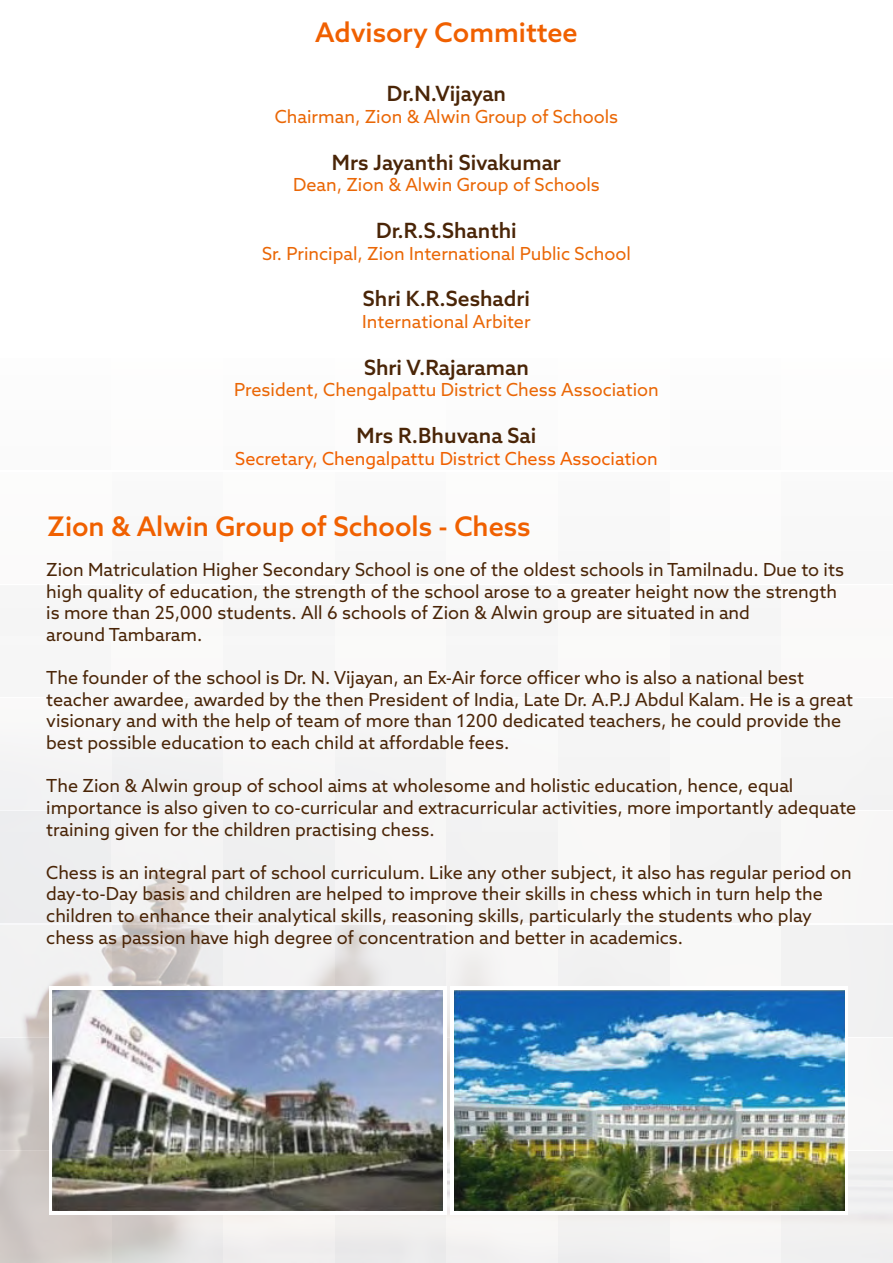
<style>
.page{position:relative;width:893px;height:1263px;background:#fff}
.page>*{position:absolute;margin:0;border:0;box-sizing:border-box;transform-origin:0 0}
.t1{font:500 27px "Azo Sans";color:#f06000}
.t2{font:500 21px "Azo Sans";color:#4a2507}
.t3{font:18px/21.6px "Azo Sans";color:#4a2507}
.t4{font:18px "Azo Sans";color:#ea6706}
.t5{font:18px "Azo Sans";color:#f06000}
</style>
<div class="page">
<div style="left:0;top:289px;width:893px;height:601px;background:#fafafa"></div>
<img style="left:0;top:757px;width:893px;height:506px">
<div style="left:451px;top:987px;width:397px;height:228px;background:linear-gradient(to right,#fff,#fff)"></div>
<div style="left:49px;top:987px;width:397px;height:228px;background:linear-gradient(to right,#fff,#fff)"></div>
<img style="left:53px;top:991px;width:389px;height:219px">
<img style="left:455px;top:991px;width:389px;height:219px">
<h1 class="t1" style="left:315px;top:15px;width:264px">Advisory Committee</h1>
<p class="t2" style="left:387px;top:80px;width:121px">Dr.N.Vijayan</p>
<p class="t4" style="left:275px;top:105px;width:345px">Chairman, Zion &amp; Alwin Group of Schools</p>
<p class="t2" style="left:332px;top:149px;width:231px">Mrs Jayanthi Sivakumar</p>
<p class="t4" style="left:293px;top:173px;width:308px">Dean, Zion &amp; Alwin Group of Schools</p>
<p class="t2" style="left:376px;top:217px;width:142px">Dr.R.S.Shanthi</p>
<p class="t4" style="left:262px;top:242px;width:370px">Sr. Principal, Zion International Public School</p>
<p class="t2" style="left:363px;top:285px;width:169px">Shri K.R.Seshadri</p>
<p class="t4" style="left:362px;top:310px;width:170px">International Arbiter</p>
<p class="t2" style="left:364px;top:354px;width:166px">Shri V.Rajaraman</p>
<p class="t4" style="left:234px;top:378px;width:426px">President, Chengalpattu District Chess Association</p>
<p class="t2" style="left:357px;top:422px;width:181px">Mrs R.Bhuvana Sai</p>
<p class="t5" style="left:235px;top:447px;width:424px">Secretary, Chengalpattu District Chess Association</p>
<h1 class="t1" style="left:48px;top:508px;width:485px">Zion &amp; Alwin Group of Schools - Chess</h1>
<p class="t3" style="left:46px;top:559px;width:799px">Zion Matriculation Higher Secondary School is one of the oldest schools in Tamilnadu. Due to its high quality of education, the strength of the school arose to a greater height now the strength is more than 25,000 students. All 6 schools of Zion &amp; Alwin group are situated in and<br>around Tambaram.</p>
<p class="t3" style="left:46px;top:667px;width:808px">The founder of the school is Dr. N. Vijayan, an Ex-Air force officer who is also a national best teacher awardee, awarded by the then President of India, Late Dr. A.P.J Abdul Kalam. He is a great visionary and with the help of team of more than 1200 dedicated teachers, he could provide the best possible education to each child at affordable fees.</p>
<p class="t3" style="left:46px;top:775px;width:811px">The Zion &amp; Alwin group of school aims at wholesome and holistic education, hence, equal importance is also given to co-curricular and extracurricular activities, more importantly adequate training given for the children practising chess.</p>
<p class="t3" style="left:46px;top:861px;width:807px">Chess is an integral part of school curriculum. Like any other subject, it also has regular period on day-to-Day basis and children are helped to improve their skills in chess which in turn help the children to enhance their analytical skills, reasoning skills, particularly the students who play chess as passion have high degree of concentration and better in academics.</p>
</div>
